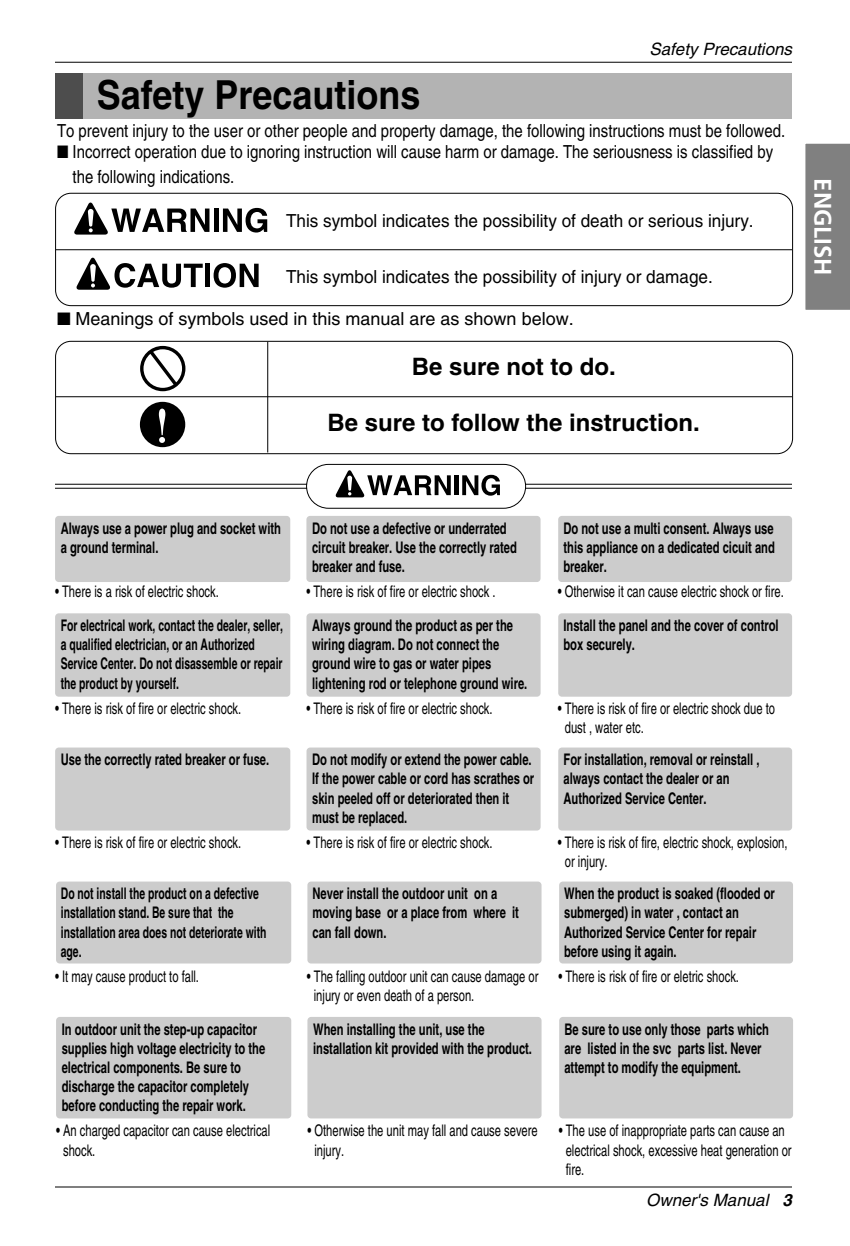
<style>
.page{position:relative;width:850px;height:1246px;background:#fff}
.page>*{position:absolute;margin:0;border:0;box-sizing:border-box;transform-origin:0 0}
.t1{font:700 40px "Helvetica";color:#000;scale:.9 1}
.t2{font:700 24px "Helvetica";color:#000}
.t3{font:700 24px "Frutiger";color:#fff}
.t4{font:18px/24.4px "Helvetica";color:#000;scale:.83 1}
.t5{font:18px "Helvetica";color:#000;scale:.95 1}
.t6{font:18px "Helvetica";color:#000}
.t7{font:italic 17px "Helvetica";color:#000}
.t8{font:700 16px/19.2px "Helvetica";color:#000;scale:.7 1}
.t9{font:16px/19.2px "Helvetica";color:#000;scale:.7 1}
.t10{font:700 16px/19.2px "Helvetica";color:#000;scale:.65 1}
.s1{font-weight:700}
</style>
<div class="page">
<hr style="left:55px;top:62px;width:737px;height:1px;background:#000">
<hr style="left:55px;top:1186px;width:737px;height:2px;background:#000">
<div style="left:805px;top:143px;width:45px;height:167px;background:#808080"></div>
<div style="left:55px;top:74px;width:113px;height:45px;background:#4d4d4d"></div>
<div style="left:83px;top:74px;width:709px;height:45px;background:#b3b3b3"></div>
<div style="left:55px;top:193px;width:738px;height:113px;border:1px solid #000;border-radius:16px"></div>
<hr style="left:56px;top:249px;width:736px;height:1px;background:#000">
<svg style="left:74px;top:202px;width:135px;height:33px"></svg>
<div style="left:214px;top:209px;width:5px;height:23px;background:#000"></div>
<svg style="left:223px;top:208px;width:44px;height:25px"></svg>
<svg style="left:76px;top:257px;width:127px;height:33px"></svg>
<div style="left:205px;top:264px;width:5px;height:23px;background:#000"></div>
<svg style="left:214px;top:263px;width:45px;height:25px"></svg>
<div style="left:55px;top:341px;width:738px;height:113px;border:1px solid #000;border-radius:16px"></div>
<hr style="left:56px;top:396px;width:736px;height:1px;background:#000">
<svg style="left:140px;top:346px;width:45px;height:45px"></svg>
<div style="left:140px;top:402px;width:45px;height:45px;background:#000;border-radius:50%"></div>
<svg style="left:159px;top:409px;width:6px;height:34px"></svg>
<hr style="left:267px;top:342px;width:1px;height:110px;background:#000">
<hr style="left:55px;top:484px;width:737px;height:1px;background:#000">
<hr style="left:55px;top:488px;width:737px;height:1px;background:#000">
<div style="left:307px;top:465px;width:218px;height:43px;background:#fff;border-radius:21px"></div>
<svg style="left:335px;top:470px;width:116px;height:27px"></svg>
<div style="left:454px;top:475px;width:5px;height:20px;background:#000"></div>
<svg style="left:462px;top:475px;width:38px;height:21px"></svg>
<div style="left:306px;top:464px;width:220px;height:45px;border:1px solid #000;border-radius:22px"></div>
<div style="left:558px;top:516px;width:234px;height:66px;background:#ccc;border-radius:4px"></div>
<div style="left:55px;top:516px;width:235px;height:66px;background:#ccc;border-radius:4px"></div>
<div style="left:306px;top:516px;width:235px;height:66px;background:#ccc;border-radius:4px"></div>
<div style="left:558px;top:613px;width:234px;height:84px;background:#ccc;border-radius:4px"></div>
<div style="left:55px;top:613px;width:235px;height:84px;background:#ccc;border-radius:4px"></div>
<div style="left:306px;top:613px;width:235px;height:84px;background:#ccc;border-radius:4px"></div>
<div style="left:558px;top:748px;width:234px;height:83px;background:#ccc;border-radius:4px"></div>
<div style="left:55px;top:748px;width:235px;height:83px;background:#ccc;border-radius:4px"></div>
<div style="left:307px;top:748px;width:234px;height:83px;background:#ccc;border-radius:4px"></div>
<div style="left:559px;top:882px;width:234px;height:82px;background:#ccc;border-radius:4px"></div>
<div style="left:56px;top:882px;width:235px;height:82px;background:#ccc;border-radius:4px"></div>
<div style="left:307px;top:882px;width:235px;height:82px;background:#ccc;border-radius:4px"></div>
<div style="left:559px;top:1017px;width:234px;height:101px;background:#ccc;border-radius:4px"></div>
<div style="left:56px;top:1017px;width:235px;height:101px;background:#ccc;border-radius:4px"></div>
<div style="left:307px;top:1017px;width:235px;height:101px;background:#ccc;border-radius:4px"></div>
<p class="t7" style="left:649px;top:43px;width:144px">Safety Precautions</p>
<h1 class="t1" style="left:97px;top:80px;width:361px">Safety Precautions</h1>
<p class="t4" style="left:57px;top:120px;width:879px">To prevent injury to the user or other people and property damage, the following instructions must be followed.</p>
<p class="t4" style="left:73px;top:142px;width:846px;text-indent:-16px">■ Incorrect operation due to ignoring instruction will cause harm or damage. The seriousness is classified by the following indications.</p>
<p class="t5" style="left:286px;top:214px;width:494px">This symbol indicates the possibility of death or serious injury.</p>
<p class="t5" style="left:286px;top:270px;width:451px">This symbol indicates the possibility of injury or damage.</p>
<p class="t6" style="left:57px;top:312px;width:518px">■ Meanings of symbols used in this manual are as shown below.</p>
<h2 class="t2" style="left:412px;top:358px;width:205px">Be sure not to do.</h2>
<h2 class="t2" style="left:328px;top:413px;width:374px">Be sure to follow the instruction.</h2>
<h2 class="t3" style="left:833px;top:178px;width:99px;rotate:90deg">ENGLISH</h2>
<p class="t8" style="left:61px;top:520px;width:316px">Always use a power plug and socket with a ground terminal.</p>
<p class="t9" style="left:55px;top:583px;width:236px">• There is a risk of electric shock.</p>
<p class="t10" style="left:61px;top:617px;width:344px">For electrical work, contact the dealer, seller, a qualified electrician, or an Authorized Service Center. Do not disassemble or repair the product by yourself.</p>
<p class="t9" style="left:55px;top:700px;width:267px">• There is risk of fire or electric shock.</p>
<p class="t8" style="left:61px;top:752px;width:299px">Use the correctly rated breaker or fuse.</p>
<p class="t9" style="left:55px;top:834px;width:267px">• There is risk of fire or electric shock.</p>
<p class="t10" style="left:61px;top:886px;width:318px">Do not install the product on a defective installation stand. Be sure that the installation area does not deteriorate with age.</p>
<p class="t9" style="left:55px;top:968px;width:207px">• It may cause product to fall.</p>
<p class="t8" style="left:62px;top:1021px;width:292px">In outdoor unit the step-up capacitor supplies high voltage electricity to the electrical components. Be sure to discharge the capacitor completely before conducting the repair work.</p>
<p class="t9" style="left:63px;top:1123px;width:298px;text-indent:-7px">• An charged capacitor can cause electrical shock.</p>
<p class="t8" style="left:312px;top:520px;width:294px">Do not use a defective or underrated circuit breaker. Use the correctly rated breaker and fuse.</p>
<p class="t9" style="left:306px;top:583px;width:272px">• There is risk of fire or electric shock .</p>
<p class="t8" style="left:312px;top:617px;width:309px">Always ground the product as per the wiring diagram. Do not connect the ground wire to gas or water pipes lightening rod or telephone ground wire.</p>
<p class="t9" style="left:306px;top:700px;width:267px">• There is risk of fire or electric shock.</p>
<p class="t8" style="left:312px;top:752px;width:319px">Do not modify or extend the power cable.<br>If the power cable or cord has scrathes or skin peeled off or deteriorated then it must be replaced.</p>
<p class="t9" style="left:306px;top:834px;width:267px">• There is risk of fire or electric shock.</p>
<p class="t8" style="left:312px;top:886px;width:297px">Never install the outdoor unit on a moving base or a place from where it can fall down.</p>
<p class="t9" style="left:314px;top:968px;width:322px;text-indent:-7px">• The falling outdoor unit can cause damage or injury or even death of a person.</p>
<p class="t8" style="left:313px;top:1021px;width:314px">When installing the unit, use the installation kit provided with the product.</p>
<p class="t9" style="left:314px;top:1123px;width:321px;text-indent:-7px">• Otherwise the unit may fall and cause severe injury.</p>
<p class="t8" style="left:563px;top:520px;width:304px;text-align:justify">Do not use a multi consent. Always use this appliance on a dedicated cicuit and breaker.</p>
<p class="t9" style="left:558px;top:583px;width:324px">• Otherwise it can cause electric shock or fire.</p>
<p class="t8" style="left:563px;top:617px;width:309px">Install the panel and the cover of control box securely.</p>
<p class="t9" style="left:565px;top:700px;width:302px;text-indent:-7px">• There is risk of fire or electric shock due to dust , water etc.</p>
<p class="t8" style="left:563px;top:752px;width:281px">For installation, removal or reinstall , always contact the dealer or an<br>Authorized Service Center.</p>
<p class="t9" style="left:565px;top:834px;width:320px;text-indent:-7px">• There is risk of fire, electric shock, explosion, or injury.</p>
<p class="t8" style="left:564px;top:886px;width:303px">When the product is soaked (flooded or submerged) in water , contact an<br>Authorized Service Center for repair before using it again.</p>
<p class="t9" style="left:558px;top:968px;width:260px">• There is risk of fire or eletric shock.</p>
<p class="t8" style="left:564px;top:1021px;width:294px">Be sure to use only those parts which are listed in the svc parts list. Never attempt to modify the equipment.</p>
<p class="t9" style="left:566px;top:1123px;width:324px;text-indent:-7px">• The use of inappropriate parts can cause an electrical shock, excessive heat generation or fire.</p>
<p class="t7" style="left:646px;top:1194px;width:147px">Owner's Manual <span class="s1">3</span></p>
</div>
